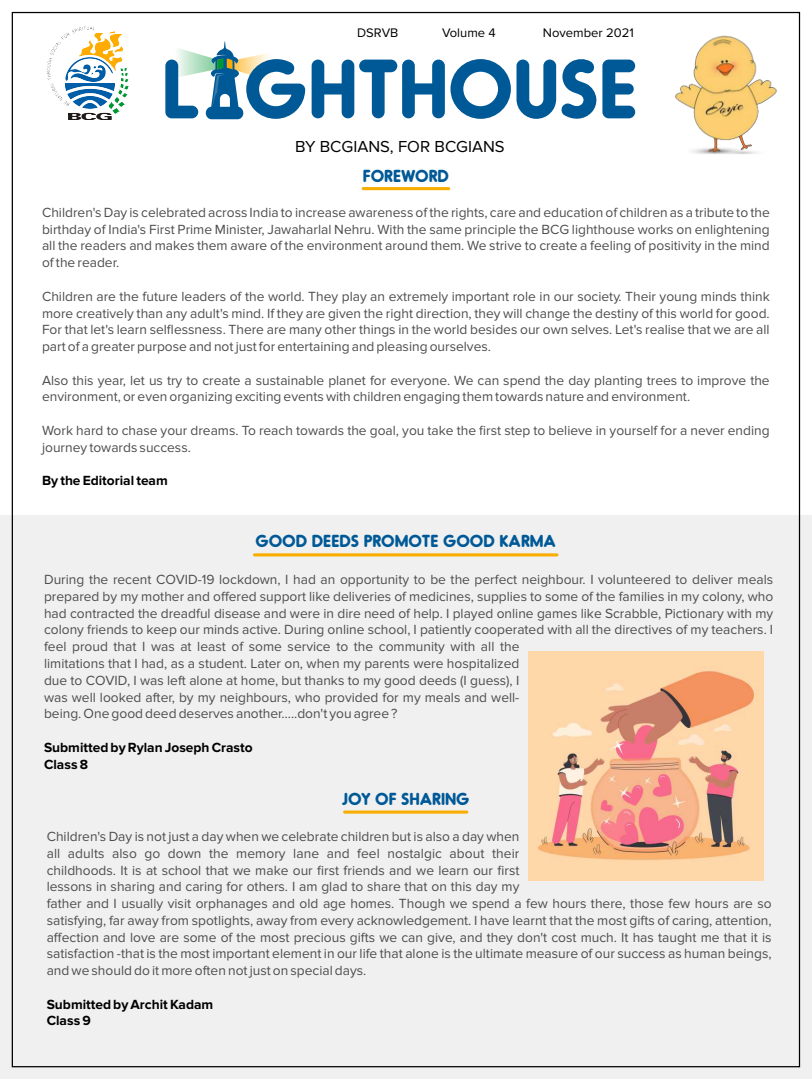
<style>
.page{position:relative;width:812px;height:1079px;background:#fff}
.page>*{position:absolute;margin:0;border:0;box-sizing:border-box;transform-origin:0 0}
.t1{font:700 79.38px "Oduda";color:#005997}
.t2{font:700 16.5px "Oduda";color:#005997}
.t3{font:16.5px "Proxima Nova";color:#000}
.t4{font:13.75px/16.8px "Proxima Nova";color:#4d4d4d}
.t5{font:700 13.75px/16.8px "Proxima Nova";color:#000}
.t6{font:12.88px "Proxima Nova";color:#000}
</style>
<div class="page">
<div style="left:0;top:515px;width:811px;height:564px;background:#f0f0f0"></div>
<hr style="left:363px;top:187px;width:85px;height:3px;background:#f8ad00">
<hr style="left:344px;top:810px;width:122px;height:3px;background:#f8ad00">
<hr style="left:254px;top:553px;width:302px;height:3px;background:#f8ad00">
<img style="left:528px;top:652px;width:235px;height:228px">
<img style="left:46px;top:26px;width:83px;height:93px">
<div style="left:206px;top:107px;width:37px;height:12px;background:#005997;border-radius:6px"></div>
<svg style="left:178px;top:41px;width:90px;height:69px"></svg>
<img style="left:675px;top:35px;width:102px;height:119px">
<p class="t6" style="left:357px;top:27px;width:43px">DSRVB</p>
<p class="t6" style="left:442px;top:27px;width:55px">Volume 4</p>
<p class="t6" style="left:542px;top:27px;width:92px">November 2021</p>
<h1 class="t1" style="left:162px;top:55px;width:477px">L GHTHOUSE</h1>
<p class="t3" style="left:295px;top:139px;width:211px">BY BCGIANS, FOR BCGIANS</p>
<p class="t2" style="left:362px;top:169px;width:87px">FOREWORD</p>
<p class="t4" style="left:42px;top:205px;width:728px;text-align:justify">Children's Day is celebrated across India to increase awareness of the rights, care and education of children as a tribute to the birthday of India's First Prime Minister, Jawaharlal Nehru. With the same principle the BCG lighthouse works on enlightening all the readers and makes them aware of the environment around them. We strive to create a feeling of positivity in the mind of the reader.</p>
<p class="t4" style="left:42px;top:288px;width:729px;text-align:justify">Children are the future leaders of the world. They play an extremely important role in our society. Their young minds think more creatively than any adult's mind. If they are given the right direction, they will change the destiny of this world for good.<br>For that let's learn selflessness. There are many other things in the world besides our own selves. Let's realise that we are all part of a greater purpose and not just for entertaining and pleasing ourselves.</p>
<p class="t4" style="left:42px;top:372px;width:728px">Also this year, let us try to create a sustainable planet for everyone. We can spend the day planting trees to improve the environment, or even organizing exciting events with children engaging them towards nature and environment.</p>
<p class="t4" style="left:42px;top:422px;width:728px">Work hard to chase your dreams. To reach towards the goal, you take the first step to believe in yourself for a never ending journey towards success.</p>
<p class="t5" style="left:42px;top:472px;width:127px">By the Editorial team</p>
<p class="t2" style="left:255px;top:534px;width:302px">GOOD DEEDS PROMOTE GOOD KARMA</p>
<p class="t4" style="left:44px;top:572px;width:730px">During the recent COVID-19 lockdown, I had an opportunity to be the perfect neighbour. I volunteered to deliver meals prepared by my mother and offered support like deliveries of medicines, supplies to some of the families in my colony, who had contracted the dreadful disease and were in dire need of help. I played online games like Scrabble, Pictionary with my colony friends to keep our minds active. During online school, I patiently cooperated with all the directives of my teachers. I feel proud that I was at least of some service to the community with all the<br>limitations that I had, as a student. Later on, when my parents were hospitalized<br>due to COVID, I was left alone at home, but thanks to my good deeds (I guess), I<br>was well looked after, by my neighbours, who provided for my meals and well-<br>being. One good deed deserves another…..don't you agree ?</p>
<p class="t5" style="left:44px;top:739px;width:210px">Submitted by Rylan Joseph Crasto<br>Class 8</p>
<p class="t2" style="left:342px;top:791px;width:129px">JOY OF SHARING</p>
<p class="t4" style="left:47px;top:828px;width:726px">Children's Day is not just a day when we celebrate children but is also a day when<br>all adults also go down the memory lane and feel nostalgic about their<br>childhoods. It is at school that we make our first friends and we learn our first<br>lessons in sharing and caring for others. I am glad to share that on this day my<br>father and I usually visit orphanages and old age homes. Though we spend a few hours there, those few hours are so satisfying, far away from spotlights, away from every acknowledgement. I have learnt that the most gifts of caring, attention, affection and love are some of the most precious gifts we can give, and they don't cost much. It has taught me that it is satisfaction -that is the most important element in our life that alone is the ultimate measure of our success as human beings, and we should do it more often not just on special days.</p>
<p class="t5" style="left:47px;top:996px;width:168px">Submitted by Archit Kadam<br>Class 9</p>
</div>
